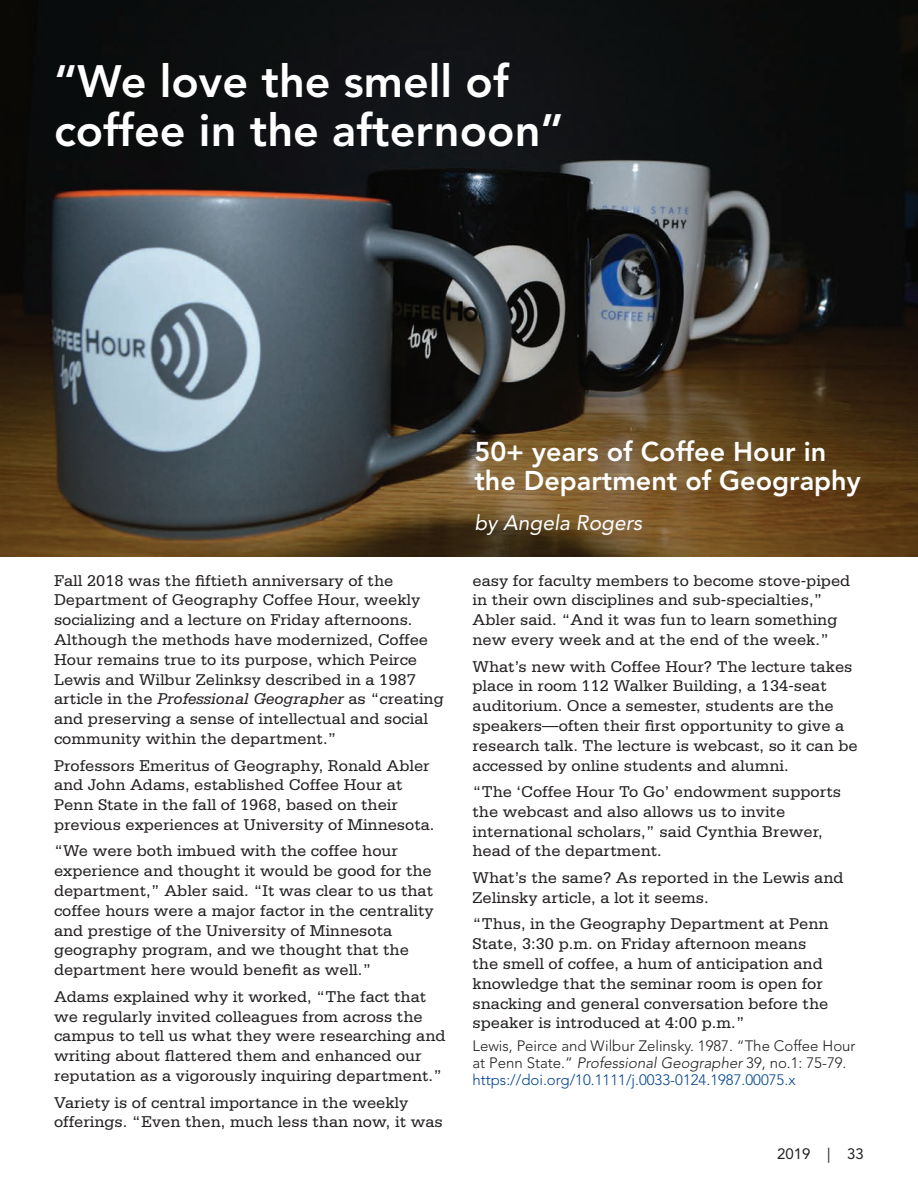
<style>
.page{position:relative;width:918px;height:1188px;background:#fff}
.page>*{position:absolute;margin:0;border:0;box-sizing:border-box;transform-origin:0 0}
.t1{font:800 45px/48.6px "Avenir LT Std";color:#fff}
.t2{font:800 27px/29.1px "Avenir LT Std";color:#fff}
.t3{font:italic 21px "Avenir LT Std";color:#fff}
.t4{font:16.5px/19.8px "Serifa Std";color:#231f20}
.t5{font:300 15px/16.2px "Avenir LT Std";color:#231f20}
.t6{font:300 15px "Avenir LT Std";color:#02448d}
.t7{font:15px "Avenir LT Std";color:#231f20}
.s1{font-style:italic}
</style>
<div class="page">
<img style="left:0;top:0;width:918px;height:556px">
<h1 class="t1" style="left:54px;top:57px;width:511px">“We love the smell of coffee in the afternoon”</h1>
<p class="t4" style="left:54px;top:570px;width:391px">Fall 2018 was the fiftieth anniversary of the Department of Geography Coffee Hour, weekly socializing and a lecture on Friday afternoons.<br>Although the methods have modernized, Coffee Hour remains true to its purpose, which Peirce Lewis and Wilbur Zelinksy described in a 1987 article in the <span class="s1">Professional Geographer</span> as “creating and preserving a sense of intellectual and social community within the department.”</p>
<p class="t4" style="left:54px;top:755px;width:382px">Professors Emeritus of Geography, Ronald Abler and John Adams, established Coffee Hour at Penn State in the fall of 1968, based on their previous experiences at University of Minnesota.</p>
<p class="t4" style="left:54px;top:841px;width:381px">“We were both imbued with the coffee hour experience and thought it would be good for the department,” Abler said. “It was clear to us that coffee hours were a major factor in the centrality and prestige of the University of Minnesota geography program, and we thought that the department here would benefit as well.”</p>
<p class="t4" style="left:54px;top:987px;width:393px">Adams explained why it worked, “The fact that we regularly invited colleagues from across the campus to tell us what they were researching and writing about flattered them and enhanced our reputation as a vigorously inquiring department.”</p>
<p class="t4" style="left:54px;top:1092px;width:390px">Variety is of central importance in the weekly offerings. “Even then, much less than now, it was</p>
<h2 class="t2" style="left:474px;top:437px;width:388px">50+ years of Coffee Hour in the Department of Geography</h2>
<p class="t3" style="left:474px;top:510px;width:169px">by Angela Rogers</p>
<p class="t4" style="left:472px;top:570px;width:379px">easy for faculty members to become stove-piped in their own disciplines and sub-specialties,” Abler said. “And it was fun to learn something new every week and at the end of the week.”</p>
<p class="t4" style="left:472px;top:656px;width:387px">What’s new with Coffee Hour? The lecture takes place in room 112 Walker Building, a 134-seat auditorium. Once a semester, students are the speakers—often their first opportunity to give a research talk. The lecture is webcast, so it can be accessed by online students and alumni.</p>
<p class="t4" style="left:472px;top:782px;width:370px">“The ‘Coffee Hour To Go’ endowment supports the webcast and also allows us to invite international scholars,” said Cynthia Brewer, head of the department.</p>
<p class="t4" style="left:472px;top:868px;width:373px">What’s the same? As reported in the Lewis and<br>Zelinsky article, a lot it seems.</p>
<p class="t4" style="left:472px;top:914px;width:358px">“Thus, in the Geography Department at Penn State, 3:30 p.m. on Friday afternoon means the smell of coffee, a hum of anticipation and knowledge that the seminar room is open for snacking and general conversation before the speaker is introduced at 4:00 p.m.”</p>
<p class="t5" style="left:472px;top:1038px;width:385px">Lewis, Peirce and Wilbur Zelinsky. 1987. “The Coffee Hour at Penn State.” <span class="s1">Professional Geographer</span> 39, no.1: 75-79.</p>
<p class="t6" style="left:472px;top:1071px;width:325px">https://doi.org/10.1111/j.0033-0124.1987.00075.x</p>
<p class="t7" style="left:777px;top:1145px;width:88px">2019 | 33</p>
</div>
